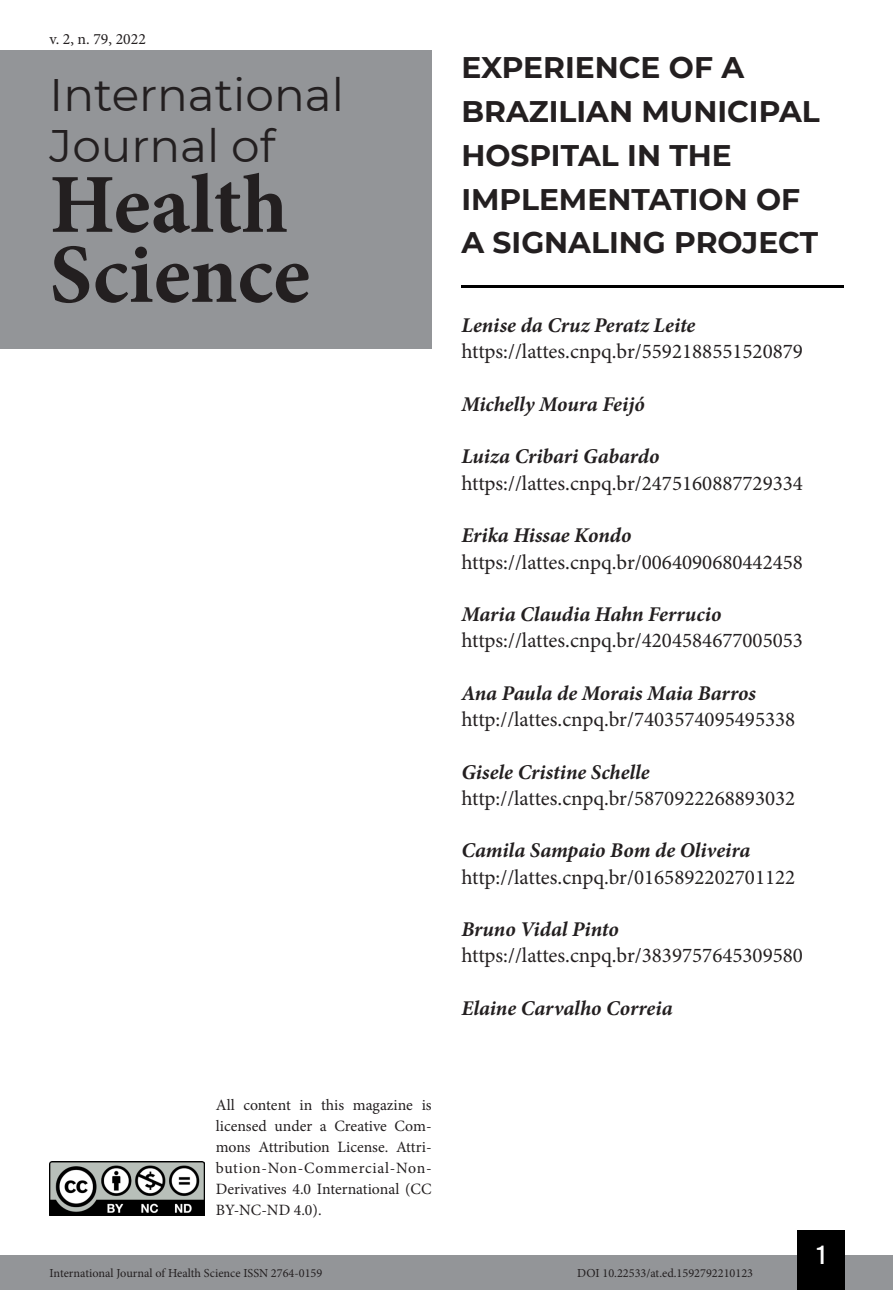
<style>
.page{position:relative;width:893px;height:1290px;background:#fff}
.page>*{position:absolute;margin:0;border:0;box-sizing:border-box;transform-origin:0 0}
.t1{font:700 84px/70px "Minion Pro";color:#231f20}
.t2{font:45.5px/50.8px "Montserrat";color:#231f20}
.Título_Artigo{font:700 29.75px/43.8px "Montserrat";color:#231f20}
.t3{font:26.25px "Bebas Kai";color:#fff}
.Infos_autor{font:21px "Minion Pro";color:#231f20}
.Autor{font:italic 700 21px "Minion Pro";letter-spacing:-.005em;color:#231f20}
.t4{font:15.75px/21px "Minion Pro";color:#231f20;text-align:justify}
.t5{font:12.25px "Minion Pro";color:#231f20}
</style>
<div class="page">
<div style="left:0;top:1255px;width:893px;height:35px;background:#939598"></div>
<div style="left:797px;top:1230px;width:48px;height:60px;background:#000"></div>
<img style="left:50px;top:1161px;width:154px;height:54px">
<div style="left:0;top:50px;width:432px;height:298px;background:#939598"></div>
<hr style="left:461px;top:285px;width:382px;height:3px;background:#000">
<p class="t4" style="left:50px;top:28px;width:98px">v. 2, n. 79, 2022</p>
<h2 class="t2" style="left:50px;top:68px;width:296px">International<br>Journal of</h2>
<h1 class="t1" style="left:50px;top:169px;width:262px">Health<br>Science</h1>
<p class="Título_Artigo" style="left:461px;top:44px;width:360px">EXPERIENCE OF A<br>BRAZILIAN MUNICIPAL<br>HOSPITAL IN THE<br>IMPLEMENTATION OF</p>
<p class="Título_Artigo" style="left:461px;top:219px;width:358px">A SIGNALING PROJECT</p>
<p class="Autor" style="left:461px;top:310px;width:235px">Lenise da Cruz Peratz Leite</p>
<p class="Infos_autor" style="left:461px;top:338px;width:343px">https://lattes.cnpq.br/5592188551520879</p>
<p class="Autor" style="left:461px;top:389px;width:185px">Michelly Moura Feijó</p>
<p class="Autor" style="left:461px;top:442px;width:199px">Luiza Cribari Gabardo</p>
<p class="Infos_autor" style="left:461px;top:469px;width:343px">https://lattes.cnpq.br/2475160887729334</p>
<p class="Autor" style="left:461px;top:520px;width:172px">Erika Hissae Kondo</p>
<p class="Infos_autor" style="left:461px;top:548px;width:343px">https://lattes.cnpq.br/0064090680442458</p>
<p class="Autor" style="left:461px;top:599px;width:262px">Maria Claudia Hahn Ferrucio</p>
<p class="Infos_autor" style="left:461px;top:626px;width:343px">https://lattes.cnpq.br/4204584677005053</p>
<p class="Autor" style="left:461px;top:678px;width:296px">Ana Paula de Morais Maia Barros</p>
<p class="Infos_autor" style="left:461px;top:705px;width:335px">http://lattes.cnpq.br/7403574095495338</p>
<p class="Autor" style="left:461px;top:757px;width:190px">Gisele Cristine Schelle</p>
<p class="Infos_autor" style="left:461px;top:784px;width:335px">http://lattes.cnpq.br/5870922268893032</p>
<p class="Autor" style="left:461px;top:835px;width:290px">Camila Sampaio Bom de Oliveira</p>
<p class="Infos_autor" style="left:461px;top:863px;width:335px">http://lattes.cnpq.br/0165892202701122</p>
<p class="Autor" style="left:461px;top:914px;width:159px">Bruno Vidal Pinto</p>
<p class="Infos_autor" style="left:461px;top:941px;width:343px">https://lattes.cnpq.br/3839757645309580</p>
<p class="Autor" style="left:461px;top:993px;width:213px">Elaine Carvalho Correia</p>
<p class="t4" style="left:216px;top:1095px;width:217px">All content in this magazine is licensed under a Creative Com&shy;mons Attribution License. Attri&shy;bution-Non-Commercial-Non-Derivatives 4.0 International (CC BY-NC-ND 4.0).</p>
<p class="t3" style="left:817px;top:1241px;width:10px">1</p>
<p class="t5" style="left:50px;top:1265px;width:274px">International Journal of Health Science ISSN 2764-0159</p>
<p class="t5" style="left:577px;top:1265px;width:177px">DOI 10.22533/at.ed.1592792210123</p>
</div>
